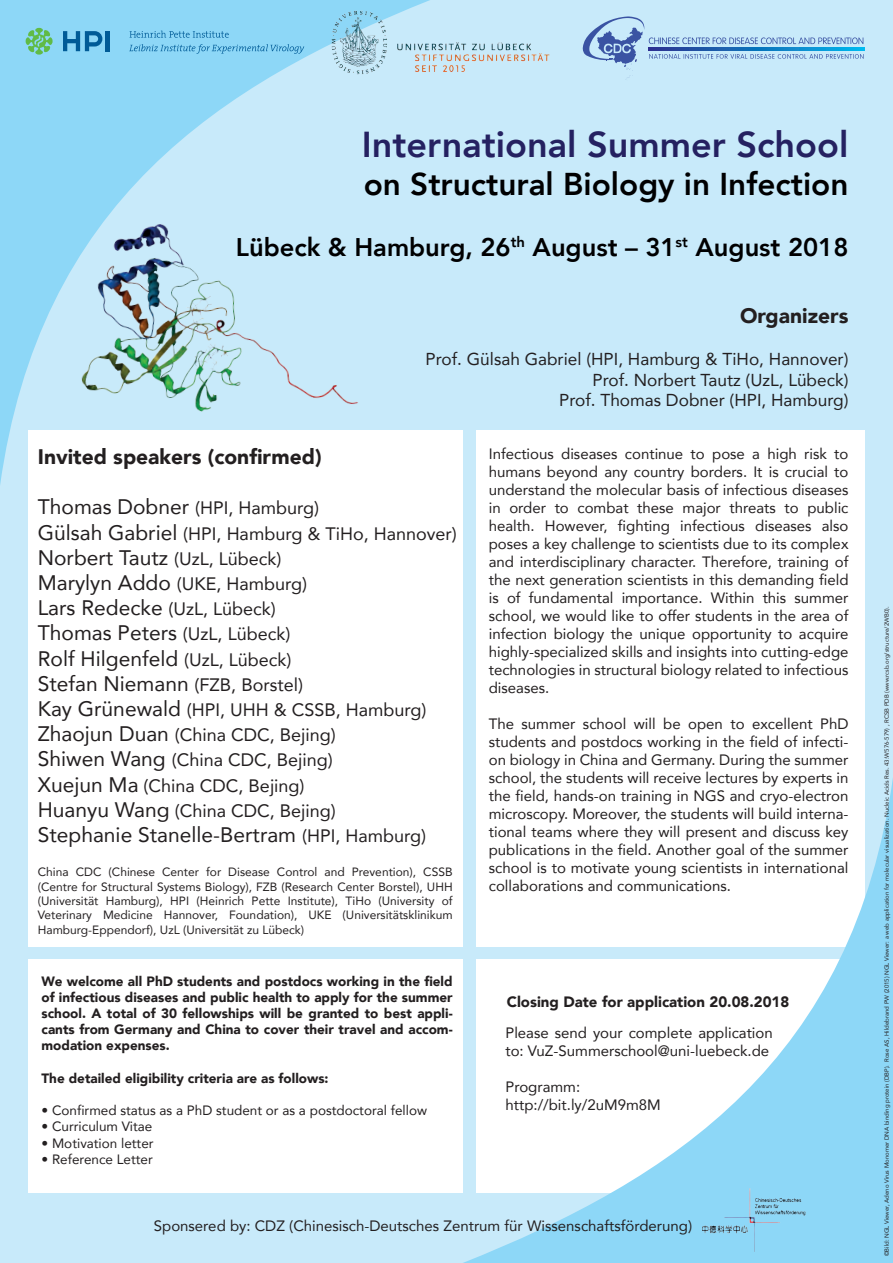
<style>
.page{position:relative;width:893px;height:1263px;background:#c8eafa}
.page>*{position:absolute;margin:0;border:0;box-sizing:border-box;transform-origin:0 0}
.t1{font:800 36px "Avenir";color:#252161}
.t2{font:800 31.5px "Avenir";color:#000001}
.t3{font:800 25.5px "Avenir";color:#000001}
.t4{font:21px/25.2px "Avenir";color:#231f20}
.t5{font:900 21px "Avenir";color:#231f20}
.t6{font:18px/25.2px "Avenir";color:#231f20}
.t7{font:17.25px/20.7px "Avenir";color:#231f20;text-align:right}
.t8{font:15px/18px "Avenir";color:#231f20;text-align:justify}
.t9{font:900 15px "Avenir";color:#231f20}
.t10{font:900 13.5px/16.2px "Avenir";color:#231f20;text-align:justify}
.t11{font:13.5px "Avenir";color:#231f20}
.t12{font:12px/14.4px "Avenir";color:#231f20;text-align:justify}
.t13{font:6px "Avenir";color:#231f20}
.s1{font-size:21px}
.s2{font-size:18px}
</style>
<div class="page">
<div style="left:476px;top:430px;width:388px;height:516px;background:#fff"></div>
<svg style="left:463px;top:777px;width:430px;height:486px;fill:#fff"></svg>
<svg style="left:0;top:0;width:430px;height:485px;fill:#8dd7f7"></svg>
<svg style="left:129px;top:44px;width:175px;height:10px;background:#74c1e6"></svg>
<svg style="left:130px;top:31px;width:99px;height:7px"></svg>
<hr style="left:106px;top:31px;width:4px;height:20px;background:#005b97">
<svg style="left:63px;top:31px;width:39px;height:20px"></svg>
<svg style="left:26px;top:28px;width:27px;height:27px"></svg>
<img style="left:331px;top:10px;width:218px;height:64px">
<svg style="left:583px;top:16px;width:281px;height:62px"></svg>
<img style="left:702px;top:1188px;width:114px;height:64px">
<div style="left:28px;top:430px;width:435px;height:516px;background:#fff"></div>
<div style="left:28px;top:959px;width:435px;height:234px;background:#fff"></div>
<img style="left:43px;top:183px;width:326px;height:247px">
<h1 class="t1" style="left:362px;top:121px;width:488px">International Summer School</h1>
<h2 class="t2" style="left:364px;top:163px;width:486px">on Structural Biology in Infection</h2>
<h3 class="t3" style="left:236px;top:230px;width:614px">Lübeck &amp; Hamburg, 26<sup>th</sup> August – 31<sup>st</sup> August 2018</h3>
<h3 class="t5" style="left:740px;top:302px;width:110px">Organizers</h3>
<p class="t7" style="left:426px;top:349px;width:424px">Prof. Gülsah Gabriel (HPI, Hamburg &amp; TiHo, Hannover)<br>Prof. Norbert Tautz (UzL, Lübeck)<br>Prof. Thomas Dobner (HPI, Hamburg)</p>
<h3 class="t5" style="left:38px;top:443px;width:285px">Invited speakers (confirmed)</h3>
<p class="t6" style="left:38px;top:496px;width:420px"><span class="s1">Thomas Dobner</span> (HPI, Hamburg)<br><span class="s1">Gülsah Gabriel</span> (HPI, Hamburg &amp; TiHo, Hannover)</p>
<h3 class="t4" style="left:38px;top:545px;width:245px">Norbert Tautz <span class="s2">(UzL, Lübeck)</span></h3>
<p class="t6" style="left:38px;top:572px;width:271px"><span class="s1">Marylyn Addo</span> (UKE, Hamburg)<br><span class="s1">Lars Redecke</span> (UzL, Lübeck)</p>
<h3 class="t4" style="left:38px;top:621px;width:267px">Thomas Peters <span class="s2">(UzL, Lübeck)<br></span>Rolf Hilgenfeld <span class="s2">(UzL, Lübeck)<br></span>Stefan Niemann <span class="s2">(FZB, Borstel)</span></h3>
<p class="t6" style="left:38px;top:698px;width:390px"><span class="s1">Kay Grünewald</span> (HPI, UHH &amp; CSSB, Hamburg)<br><span class="s1">Zhaojun Duan</span> (China CDC, Bejing)<br><span class="s1">Shiwen Wang</span> (China CDC, Bejing)<br><span class="s1">Xuejun Ma</span> (China CDC, Bejing)<br><span class="s1">Huanyu Wang</span> (China CDC, Bejing)</p>
<h3 class="t4" style="left:38px;top:823px;width:390px">Stephanie Stanelle-Bertram <span class="s2">(HPI, Hamburg)</span></h3>
<p class="t12" style="left:38px;top:865px;width:416px">China CDC (Chinese Center for Disease Control and Prevention), CSSB (Centre for Structural Systems Biology), FZB (Research Center Borstel), UHH (Universität Hamburg), HPI (Heinrich Pette Institute), TiHo (University of Veterinary Medicine Hannover, Foundation), UKE (Universitätsklinikum Hamburg-Eppendorf), UzL (Universität zu Lübeck)</p>
<p class="t10" style="left:42px;top:973px;width:413px">We welcome all PhD students and postdocs working in the field of infectious diseases and public health to apply for the summer school. A total of 30 fellowships will be granted to best appli&shy;cants from Germany and China to cover their travel and accom&shy;modation expenses.</p>
<p class="t10" style="left:42px;top:1070px;width:289px">The detailed eligibility criteria are as follows:</p>
<p class="t11" style="left:42px;top:1102px;width:387px">• Confirmed status as a PhD student or as a postdoctoral fellow</p>
<p class="t11" style="left:42px;top:1118px;width:112px">• Curriculum Vitae</p>
<p class="t11" style="left:42px;top:1134px;width:114px">• Motivation letter</p>
<p class="t11" style="left:42px;top:1150px;width:113px">• Reference Letter</p>
<p class="t8" style="left:489px;top:446px;width:361px">Infectious diseases continue to pose a high risk to humans beyond any country borders. It is crucial to understand the molecular basis of infectious diseases in order to combat these major threats to public health. However, fighting infectious diseases also poses a key challenge to scientists due to its complex and interdisciplinary character. Therefore, training of the next generation scientists in this demanding field is of fundamental importance. Within this summer school, we would like to offer students in the area of infection biology the unique opportunity to acquire highly-specialized skills and insights into cutting-edge technologies in structural biology related to infectious diseases.</p>
<p class="t8" style="left:489px;top:716px;width:361px">The summer school will be open to excellent PhD students and postdocs working in the field of infecti&shy;on biology in China and Germany. During the summer school, the students will receive lectures by experts in the field, hands-on training in NGS and cryo-electron microscopy. Moreover, the students will build interna&shy;tional teams where they will present and discuss key publications in the field. Another goal of the summer school is to motivate young scientists in international collaborations and communications.</p>
<p class="t9" style="left:507px;top:992px;width:284px">Closing Date for application 20.08.2018</p>
<p class="t8" style="left:505px;top:1024px;width:269px">Please send your complete application to: VuZ-Summerschool@uni-luebeck.de</p>
<p class="t8" style="left:505px;top:1078px;width:157px">Programm: http://bit.ly/2uM9m8M</p>
<p class="t8" style="left:154px;top:1217px;width:540px">Sponsered by: CDZ (Chinesisch-Deutsches Zentrum für Wissenschaftsförderung)</p>
<p class="t13" style="left:883px;top:1256px;width:651px;rotate:-90deg">©Bild: NGL Viewer, Adeno Virus Monomer DNA binding protein (DBP). Rose AS, Hildebrand PW (2015) NGL Viewer: a web application for molecular visualization. Nucleic Acids Res. 43:W576-579) , RCSB PDB (www.rcsb.org/structure/2WB0).</p>
</div>
